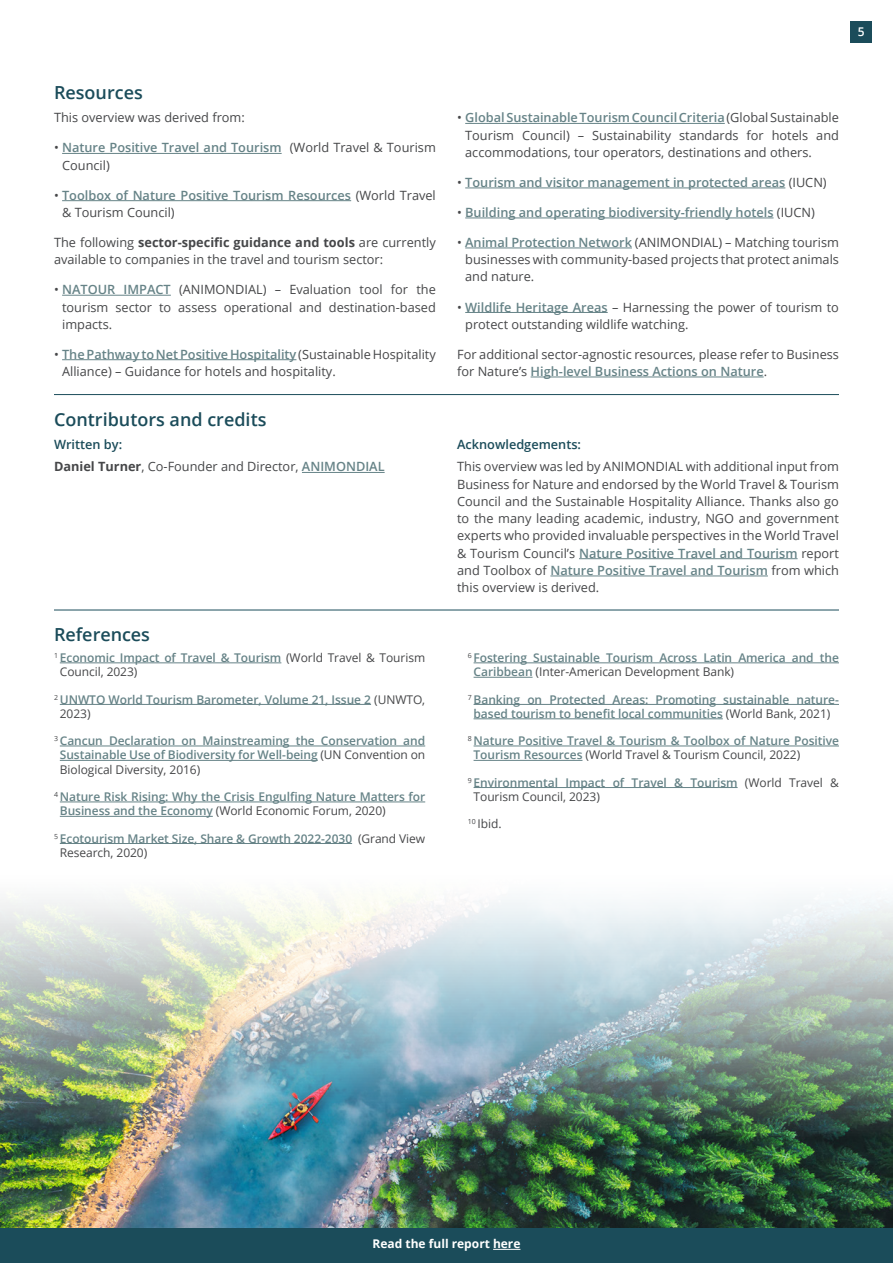
<style>
.page{position:relative;width:893px;height:1263px;background:#fff}
.page>*{position:absolute;margin:0;border:0;box-sizing:border-box;transform-origin:0 0}
.t1{font:600 18px "Open Sans";color:#1b4c5a}
.t2{font:12.75px/17.2px "Open Sans";color:#464749}
.t3{font:600 12.75px/17.2px "Open Sans";color:#668387}
.t4{font:600 12.75px "Open Sans";color:#1b4c5a}
.t5{font:600 12px/14.4px "Open Sans";letter-spacing:-.005em;color:#668387}
.t6{font:12px/14.4px "Open Sans";letter-spacing:-.005em;color:#464749}
.t7{font:700 12px "Open Sans";color:#fff}
.t8{font:600 12px "Open Sans";color:#fff}
.s1{font-weight:400;color:#464749}
.s2{font-weight:700}
.s3{font-weight:600;color:#668387}
</style>
<div class="page">
<hr style="left:60px;top:662px;width:221px;height:1px;background:#668387">
<hr style="left:60px;top:704px;width:311px;height:1px;background:#668387">
<hr style="left:60px;top:746px;width:365px;height:1px;background:#668387">
<hr style="left:60px;top:760px;width:258px;height:1px;background:#668387">
<hr style="left:60px;top:802px;width:365px;height:1px;background:#668387">
<hr style="left:60px;top:816px;width:153px;height:1px;background:#668387">
<hr style="left:60px;top:843px;width:292px;height:1px;background:#668387">
<hr style="left:474px;top:662px;width:365px;height:1px;background:#668387">
<hr style="left:474px;top:677px;width:59px;height:1px;background:#668387">
<hr style="left:474px;top:704px;width:365px;height:1px;background:#668387">
<hr style="left:474px;top:718px;width:249px;height:1px;background:#668387">
<hr style="left:474px;top:746px;width:365px;height:1px;background:#668387">
<hr style="left:474px;top:760px;width:108px;height:1px;background:#668387">
<hr style="left:474px;top:787px;width:264px;height:1px;background:#668387">
<hr style="left:62px;top:153px;width:220px;height:1px;background:#668387">
<hr style="left:62px;top:200px;width:289px;height:1px;background:#668387">
<hr style="left:62px;top:295px;width:109px;height:1px;background:#668387">
<hr style="left:62px;top:359px;width:234px;height:1px;background:#668387">
<hr style="left:465px;top:123px;width:260px;height:1px;background:#668387">
<hr style="left:465px;top:188px;width:320px;height:1px;background:#668387">
<hr style="left:465px;top:218px;width:309px;height:1px;background:#668387">
<hr style="left:465px;top:248px;width:167px;height:1px;background:#668387">
<hr style="left:465px;top:312px;width:143px;height:1px;background:#668387">
<hr style="left:531px;top:377px;width:233px;height:1px;background:#668387">
<hr style="left:54px;top:394px;width:785px;height:1px;background:#1b4c5a">
<img style="left:0;top:899px;width:893px;height:330px">
<hr style="left:54px;top:610px;width:785px;height:1px;background:#1b4c5a">
<hr style="left:302px;top:472px;width:83px;height:1px;background:#668387">
<hr style="left:579px;top:558px;width:219px;height:1px;background:#668387">
<hr style="left:550px;top:576px;width:218px;height:1px;background:#668387">
<div style="left:0;top:1229px;width:893px;height:34px;background:#1b4c5a"></div>
<svg style="left:493px;top:1249px;width:27px;height:1px"></svg>
<div style="left:850px;top:21px;width:22px;height:21px;background:#1b4c5a"></div>
<p class="t1" style="left:54px;top:80px;width:90px">Resources</p>
<p class="t2" style="left:54px;top:109px;width:192px">This overview was derived from:</p>
<p class="t3" style="left:62px;top:139px;width:375px;text-indent:-8px"><span class="s1">•</span> Nature Positive Travel and Tourism <span class="s1">(World Travel &amp; Tourism<br>Council)</span></p>
<p class="t3" style="left:62px;top:186px;width:375px;text-indent:-8px"><span class="s1">•</span> Toolbox of Nature Positive Tourism Resources <span class="s1">(World Travel &amp; Tourism Council)</span></p>
<p class="t2" style="left:54px;top:233px;width:383px">The following <span class="s2">sector-specific guidance and tools</span> are currently available to companies in the travel and tourism sector:</p>
<p class="t2" style="left:62px;top:281px;width:375px;text-align:justify;text-indent:-8px">• <span class="s3">NATOUR IMPACT</span> (ANIMONDIAL) – Evaluation tool for the tourism sector to assess operational and destination-based impacts.</p>
<p class="t2" style="left:62px;top:345px;width:375px;text-indent:-8px">• <span class="s3">The Pathway to Net Positive Hospitality</span> (Sustainable Hospitality<br>Alliance) – Guidance for hotels and hospitality.</p>
<p class="t1" style="left:54px;top:407px;width:214px">Contributors and credits</p>
<p class="t4" style="left:54px;top:436px;width:70px">Written by:</p>
<p class="t2" style="left:54px;top:458px;width:332px"><span class="s2">Daniel Turner</span>, Co-Founder and Director, <span class="s3">ANIMONDIAL</span></p>
<p class="t1" style="left:54px;top:622px;width:98px">References</p>
<p class="t6" style="left:60px;top:650px;width:367px;text-indent:-6px"><sup>1</sup> <span class="s3">Economic Impact of Travel &amp; Tourism</span> (World Travel &amp; Tourism<br>Council, 2023)</p>
<p class="t5" style="left:60px;top:692px;width:367px;text-indent:-6px"><sup>2</sup> UNWTO World Tourism Barometer, Volume 21, Issue 2 <span class="s1">(UNWTO,<br>2023)</span></p>
<p class="t5" style="left:60px;top:733px;width:367px;text-align:justify;text-indent:-6px"><sup>3</sup> Cancun Declaration on Mainstreaming the Conservation and Sustainable Use of Biodiversity for Well-being <span class="s1">(UN Convention on Biological Diversity, 2016)</span></p>
<p class="t5" style="left:60px;top:789px;width:367px;text-indent:-6px"><sup>4</sup> Nature Risk Rising: Why the Crisis Engulfing Nature Matters for<br>Business and the Economy <span class="s1">(World Economic Forum, 2020)</span></p>
<p class="t5" style="left:60px;top:831px;width:367px;text-indent:-6px"><sup>5</sup> Ecotourism Market Size, Share &amp; Growth 2022-2030 <span class="s1">(Grand View<br>Research, 2020)</span></p>
<p class="t8" style="left:858px;top:24px;width:8px">5</p>
<p class="t2" style="left:465px;top:109px;width:375px;text-align:justify;text-indent:-8px">• <span class="s3">Global Sustainable Tourism Council Criteria</span> (Global Sustainable Tourism Council) – Sustainability standards for hotels and accommodations, tour operators, destinations and others.</p>
<p class="t3" style="left:457px;top:173px;width:371px"><span class="s1">•</span> Tourism and visitor management in protected areas <span class="s1">(IUCN)</span></p>
<p class="t3" style="left:457px;top:203px;width:359px"><span class="s1">•</span> Building and operating biodiversity-friendly hotels <span class="s1">(IUCN)</span></p>
<p class="t2" style="left:465px;top:233px;width:375px;text-align:justify;text-indent:-8px">• <span class="s3">Animal Protection Network</span> (ANIMONDIAL) – Matching tourism businesses with community-based projects that protect animals and nature.</p>
<p class="t2" style="left:465px;top:298px;width:375px;text-indent:-8px">• <span class="s3">Wildlife Heritage Areas</span> – Harnessing the power of tourism to protect outstanding wildlife watching.</p>
<p class="t2" style="left:457px;top:345px;width:383px">For additional sector-agnostic resources, please refer to Business for Nature’s <span class="s3">High-level Business Actions on Nature</span>.</p>
<p class="t4" style="left:457px;top:436px;width:125px">Acknowledgements:</p>
<p class="t2" style="left:457px;top:458px;width:383px;text-align:justify">This overview was led by ANIMONDIAL with additional input from Business for Nature and endorsed by the World Travel &amp; Tourism Council and the Sustainable Hospitality Alliance. Thanks also go to the many leading academic, industry, NGO and government experts who provided invaluable perspectives in the World Travel &amp; Tourism Council’s <span class="s3">Nature Positive Travel and Tourism</span> report and Toolbox of <span class="s3">Nature Positive Travel and Tourism</span> from which this overview is derived.</p>
<p class="t5" style="left:474px;top:650px;width:367px;text-indent:-6px"><sup>6</sup> Fostering Sustainable Tourism Across Latin America and the<br>Caribbean <span class="s1">(Inter-American Development Bank)</span></p>
<p class="t5" style="left:468px;top:692px;width:373px;text-align:center"><sup>7</sup> Banking on Protected Areas: Promoting sustainable nature&shy;based tourism to benefit local communities <span class="s1">(World Bank, 2021)</span></p>
<p class="t5" style="left:474px;top:733px;width:367px;text-indent:-6px"><sup>8</sup> Nature Positive Travel &amp; Tourism &amp; Toolbox of Nature Positive<br>Tourism Resources <span class="s1">(World Travel &amp; Tourism Council, 2022)</span></p>
<p class="t5" style="left:474px;top:775px;width:367px;text-indent:-6px"><sup>9</sup> Environmental Impact of Travel &amp; Tourism <span class="s1">(World Travel &amp;<br>Tourism Council, 2023)</span></p>
<p class="t6" style="left:468px;top:816px;width:35px"><sup>10</sup> Ibid.</p>
<p class="t7" style="left:372px;top:1235px;width:149px">Read the full report here</p>
</div>
